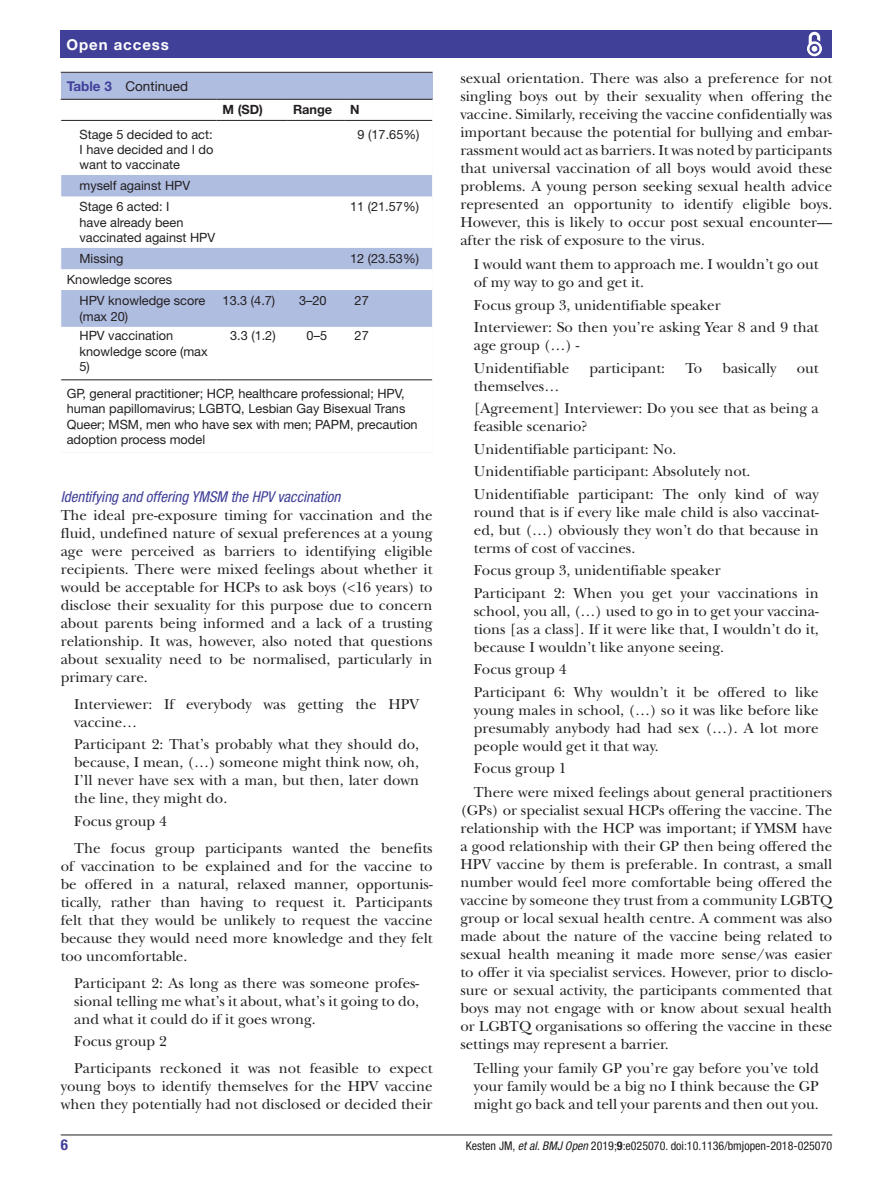
<style>
.page{position:relative;width:893px;height:1191px;background:#fff}
.page>*{position:absolute;margin:0;border:0;box-sizing:border-box;transform-origin:0 0}
.t1{font:15px/18px "New Baskerville";color:#231f20}
.t2{font:italic condensed 15px "Helvetica Neue LT Std";color:#414099}
.t3{font:700 15px "Helvetica Neue LT Std";letter-spacing:.065em;color:#fff}
.t4{font:700 condensed 15px "Helvetica Neue LT Std";color:#414099}
.t5{font:13.5px "Helvetica Neue LT Std";color:#231f20}
.t6{font:12.75px/15.3px "Helvetica Neue LT Std";color:#231f20}
.t7{font:700 12.75px "Helvetica Neue LT Std";color:#231f20}
.t8{font:condensed 12px "Helvetica Neue LT Std";color:#231f20}
.s1{font-weight:700;color:#414099}
.s2{font-style:italic}
.s3{font-weight:700}
</style>
<div class="page">
<hr style="left:61px;top:1134px;width:771px;height:1px;background:#231f20">
<div style="left:61px;top:31px;width:771px;height:27px;background:#414099"></div>
<svg style="left:807px;top:31px;width:15px;height:26px"></svg>
<div style="left:61px;top:91px;width:372px;height:362px;background:#afbde1"></div>
<div style="left:61px;top:100px;width:371px;height:353px;background:#fff"></div>
<svg style="left:61px;top:175px;width:371px;height:151px"></svg>
<hr style="left:61px;top:99px;width:156px;height:1px;background:#231f20">
<hr style="left:61px;top:120px;width:156px;height:1px;background:#231f20">
<hr style="left:217px;top:99px;width:70px;height:1px;background:#231f20">
<hr style="left:217px;top:120px;width:70px;height:1px;background:#231f20">
<hr style="left:287px;top:99px;width:57px;height:1px;background:#231f20">
<hr style="left:287px;top:120px;width:57px;height:1px;background:#231f20">
<hr style="left:344px;top:99px;width:89px;height:1px;background:#231f20">
<hr style="left:344px;top:120px;width:88px;height:1px;background:#231f20">
<hr style="left:217px;top:379px;width:70px;height:1px;background:#231f20">
<hr style="left:287px;top:379px;width:57px;height:1px;background:#231f20">
<hr style="left:344px;top:379px;width:88px;height:1px;background:#231f20">
<hr style="left:61px;top:379px;width:156px;height:1px;background:#231f20">
<svg style="left:432px;top:100px;width:1px;height:20px"></svg>
<hr style="left:432px;top:120px;width:1px;height:55px;background:#fff">
<svg style="left:432px;top:175px;width:1px;height:21px"></svg>
<hr style="left:432px;top:196px;width:1px;height:52px;background:#fff">
<svg style="left:432px;top:248px;width:1px;height:42px"></svg>
<hr style="left:432px;top:290px;width:1px;height:36px;background:#fff">
<hr style="left:432px;top:326px;width:1px;height:54px;background:#fff">
<hr style="left:432px;top:380px;width:1px;height:73px;background:#fff">
<hr style="left:67px;top:443px;width:366px;height:1px;background:#fff">
<div style="left:61px;top:73px;width:372px;height:18px;background:#afbde1"></div>
<hr style="left:61px;top:72px;width:372px;height:1px;background:#231f20">
<p class="t3" style="left:66px;top:35px;width:104px">Open access</p>
<p class="t5" style="left:67px;top:78px;width:123px"><span class="s1">Table 3</span> Continued</p>
<p class="t7" style="left:223px;top:102px;width:42px">M (SD)</p>
<p class="t7" style="left:293px;top:102px;width:41px">Range</p>
<p class="t7" style="left:350px;top:102px;width:11px">N</p>
<p class="t6" style="left:80px;top:126px;width:135px;text-align:justify">Stage 5 decided to act:<br>I have decided and I do want to vaccinate</p>
<p class="t6" style="left:358px;top:126px;width:63px">9 (17.65%)</p>
<p class="t6" style="left:80px;top:175px;width:112px;line-height:21.1px">myself against HPV<br>Stage 6 acted: I</p>
<p class="t6" style="left:80px;top:214px;width:137px">have already been vaccinated against HPV</p>
<p class="t6" style="left:350px;top:199px;width:70px">11 (21.57%)</p>
<p class="t6" style="left:80px;top:251px;width:45px">Missing</p>
<p class="t6" style="left:350px;top:251px;width:70px">12 (23.53%)</p>
<p class="t6" style="left:80px;top:269px;width:127px;line-height:21.1px;text-indent:-13px">Knowledge scores<br>HPV knowledge score</p>
<p class="t6" style="left:80px;top:308px;width:50px">(max 20)</p>
<p class="t6" style="left:223px;top:293px;width:54px">13.3 (4.7)</p>
<p class="t6" style="left:299px;top:293px;width:29px">3–20</p>
<p class="t6" style="left:355px;top:293px;width:16px">27</p>
<p class="t6" style="left:80px;top:328px;width:130px">HPV vaccination knowledge score (max<br>5)</p>
<p class="t6" style="left:230px;top:328px;width:47px">3.3 (1.2)</p>
<p class="t6" style="left:307px;top:328px;width:22px">0–5</p>
<p class="t6" style="left:355px;top:328px;width:16px">27</p>
<p class="t6" style="left:67px;top:385px;width:352px">GP, general practitioner; HCP, healthcare professional; HPV, human papillomavirus; LGBTQ, Lesbian Gay Bisexual Trans Queer; MSM, men who have sex with men; PAPM, precaution adoption process model</p>
<p class="t2" style="left:61px;top:487px;width:281px">Identifying and offering YMSM the HPV vaccination</p>
<p class="t1" style="left:61px;top:506px;width:373px;text-align:justify">The ideal pre-exposure timing for vaccination and the fluid, undefined nature of sexual preferences at a young age were perceived as barriers to identifying eligible recipients. There were mixed feelings about whether it would be acceptable for HCPs to ask boys (&lt;16 years) to disclose their sexuality for this purpose due to concern about parents being informed and a lack of a trusting relationship. It was, however, also noted that questions about sexuality need to be normalised, particularly in primary care.</p>
<p class="t1" style="left:74px;top:695px;width:346px">Interviewer: If everybody was getting the HPV vaccine…</p>
<p class="t1" style="left:74px;top:735px;width:346px;text-align:justify">Participant 2: That’s probably what they should do, because, I mean, (…) someone might think now, oh, I’ll never have sex with a man, but then, later down the line, they might do.</p>
<p class="t1" style="left:74px;top:807px;width:360px;line-height:27px">Focus group 4<br>The focus group participants wanted the benefits</p>
<p class="t1" style="left:61px;top:857px;width:373px;text-align:justify">of vaccination to be explained and for the vaccine to be offered in a natural, relaxed manner, opportunis&shy;tically, rather than having to request it. Participants felt that they would be unlikely to request the vaccine because they would need more knowledge and they felt too uncomfortable.</p>
<p class="t1" style="left:74px;top:974px;width:346px;text-align:justify">Participant 2: As long as there was someone profes&shy;sional telling me what’s it about, what’s it going to do, and what it could do if it goes wrong.</p>
<p class="t1" style="left:74px;top:1028px;width:360px;line-height:27px">Focus group 2<br>Participants reckoned it was not feasible to expect</p>
<p class="t1" style="left:61px;top:1077px;width:373px">young boys to identify themselves for the HPV vaccine when they potentially had not disclosed or decided their</p>
<p class="t1" style="left:460px;top:69px;width:373px;text-align:justify">sexual orientation. There was also a preference for not singling boys out by their sexuality when offering the vaccine. Similarly, receiving the vaccine confidentially was important because the potential for bullying and embar&shy;rassment would act as barriers. It was noted by participants that universal vaccination of all boys would avoid these problems. A young person seeking sexual health advice represented an opportunity to identify eligible boys.<br>However, this is likely to occur post sexual encounter— after the risk of exposure to the virus.</p>
<p class="t1" style="left:474px;top:255px;width:346px">I would want them to approach me. I wouldn’t go out of my way to go and get it.</p>
<p class="t1" style="left:474px;top:293px;width:346px;line-height:22.5px">Focus group 3, unidentifiable speaker<br>Interviewer: So then you’re asking Year 8 and 9 that</p>
<p class="t1" style="left:474px;top:334px;width:107px;line-height:22.5px">age group (…) -<br>Unidentifiable</p>
<p class="t1" style="left:589px;top:359px;width:77px">participant:</p>
<p class="t1" style="left:685px;top:359px;width:18px">To</p>
<p class="t1" style="left:723px;top:359px;width:55px">basically</p>
<p class="t1" style="left:797px;top:359px;width:23px">out</p>
<p class="t1" style="left:474px;top:374px;width:346px;line-height:22.5px">themselves…<br>[Agreement] Interviewer: Do you see that as being a</p>
<p class="t1" style="left:474px;top:415px;width:346px;line-height:22.5px">feasible scenario?<br>Unidentifiable participant: No.<br>Unidentifiable participant: Absolutely not.<br>Unidentifiable participant: The only kind of way</p>
<p class="t1" style="left:474px;top:503px;width:346px;text-align:justify">round that is if every like male child is also vaccinat&shy;ed, but (…) obviously they won’t do that because in terms of cost of vaccines.</p>
<p class="t1" style="left:474px;top:559px;width:346px;line-height:22.5px">Focus group 3, unidentifiable speaker<br>Participant 2: When you get your vaccinations in</p>
<p class="t1" style="left:474px;top:602px;width:346px;text-align:justify">school, you all, (…) used to go in to get your vaccina&shy;tions [as a class]. If it were like that, I wouldn’t do it, because I wouldn’t like anyone seeing.</p>
<p class="t1" style="left:474px;top:658px;width:346px;line-height:22.5px">Focus group 4<br>Participant 6: Why wouldn’t it be offered to like</p>
<p class="t1" style="left:474px;top:701px;width:346px;text-align:justify">young males in school, (…) so it was like before like presumably anybody had had sex (…). A lot more people would get it that way.</p>
<p class="t1" style="left:474px;top:756px;width:360px;line-height:24px">Focus group 1<br>There were mixed feelings about general practitioners</p>
<p class="t1" style="left:460px;top:801px;width:373px;text-align:justify">(GPs) or specialist sexual HCPs offering the vaccine. The relationship with the HCP was important; if YMSM have a good relationship with their GP then being offered the HPV vaccine by them is preferable. In contrast, a small number would feel more comfortable being offered the vaccine by someone they trust from a community LGBTQ group or local sexual health centre. A comment was also made about the nature of the vaccine being related to sexual health meaning it made more sense/was easier to offer it via specialist services. However, prior to disclo&shy;sure or sexual activity, the participants commented that boys may not engage with or know about sexual health or LGBTQ organisations so offering the vaccine in these settings may represent a barrier.</p>
<p class="t1" style="left:474px;top:1059px;width:346px;text-align:justify">Telling your family GP you’re gay before you’ve told your family would be a big no I think because the GP might go back and tell your parents and then out you.</p>
<p class="t4" style="left:61px;top:1135px;width:9px">6</p>
<p class="t8" style="left:466px;top:1138px;width:368px">Kesten JM, <span class="s2">et al</span>. <span class="s2">BMJ Open</span> 2019;<span class="s3">9</span>:e025070. doi:10.1136/bmjopen-2018-025070</p>
</div>
